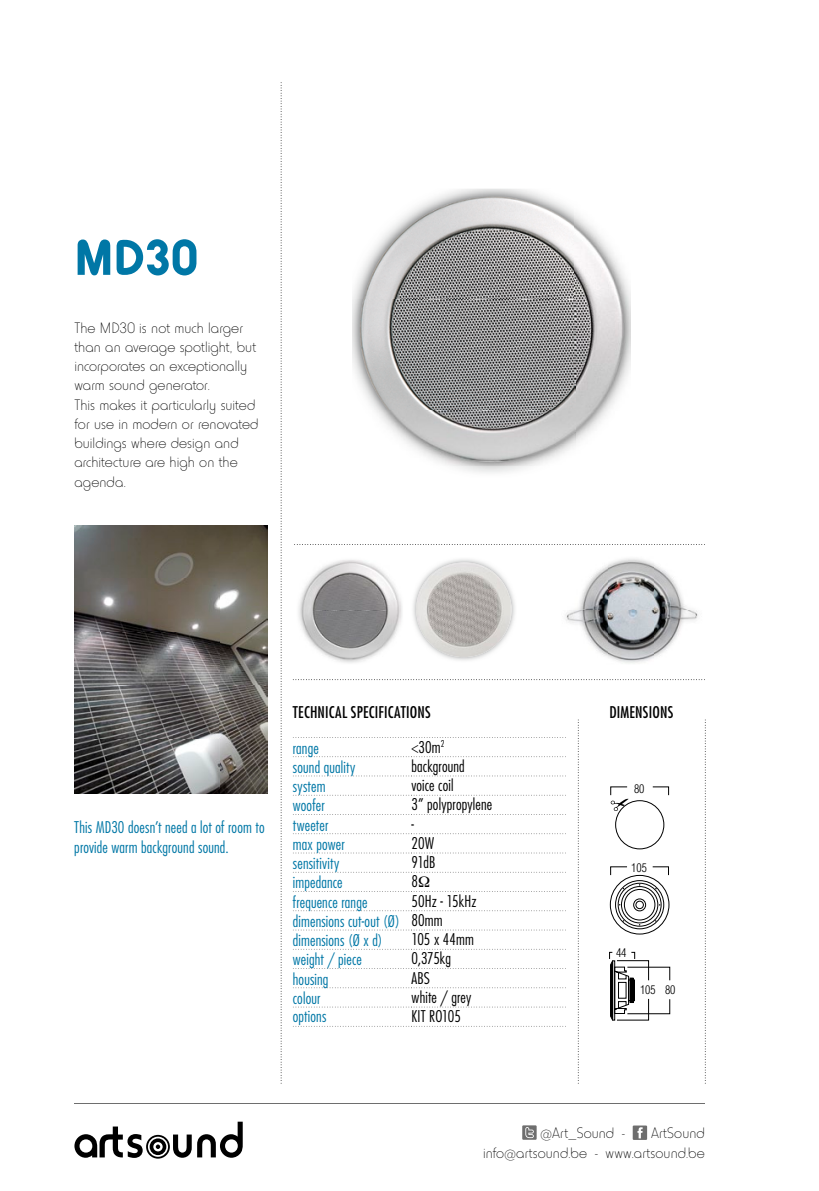
<style>
.page{position:relative;width:819px;height:1191px;background:#fff}
.page>*{position:absolute;margin:0;border:0;box-sizing:border-box;transform-origin:0 0}
.t1{font:700 52.5px "Horatio EF";color:#0077a6}
.t2{font:300 15.75px/19.2px "Horatio EF";letter-spacing:.005em;color:#000;text-align:right}
.t3{font:300 condensed 15.75px/19.8px "Futura";letter-spacing:.01em;color:#0077a6}
.t4{font:300 condensed 15.75px "Futura";letter-spacing:.01em;color:#000}
.t5{font:condensed 15.75px "Futura";letter-spacing:.015em;color:#000}
.t6{font:300 condensed 11.72px "Helvetica";color:#000}
.s1{color:#000}
</style>
<div class="page">
<svg style="left:281px;top:82px;width:1px;height:1001px"></svg>
<svg style="left:294px;top:544px;width:409px;height:1px"></svg>
<svg style="left:293px;top:679px;width:410px;height:1px"></svg>
<svg style="left:577px;top:722px;width:1px;height:359px"></svg>
<svg style="left:704px;top:722px;width:1px;height:359px"></svg>
<img style="left:298px;top:599px;width:104px;height:64px">
<img style="left:299px;top:560px;width:101px;height:101px">
<img style="left:413px;top:559px;width:102px;height:102px">
<img style="left:416px;top:562px;width:95px;height:95px">
<img style="left:565px;top:558px;width:133px;height:105px">
<img style="left:353px;top:244px;width:277px;height:229px">
<img style="left:378px;top:189px;width:228px;height:55px">
<img style="left:352px;top:297px;width:1px;height:66px">
<div style="left:633px;top:898px;width:13px;height:13px;border:1px solid #000;border-radius:50%"></div>
<div style="left:635px;top:901px;width:8px;height:8px;border:1px solid #000;border-radius:50%"></div>
<svg style="left:610px;top:866px;width:59px;height:9px"></svg>
<div style="left:624px;top:889px;width:31px;height:31px;border:1px solid #000;border-radius:50%"></div>
<div style="left:621px;top:886px;width:37px;height:37px;border:1px solid #000;border-radius:50%"></div>
<div style="left:617px;top:883px;width:44px;height:43px;border:1px solid #000;border-radius:50%"></div>
<div style="left:615px;top:880px;width:49px;height:49px;border:1px solid #000;border-radius:50%"></div>
<div style="left:610px;top:875px;width:59px;height:59px;border:1px solid #000;border-radius:50%"></div>
<svg style="left:609px;top:951px;width:61px;height:70px"></svg>
<div style="left:629px;top:977px;width:4px;height:25px;border:1px solid #000"></div>
<div style="left:615px;top:800px;width:49px;height:49px;border:1px solid #000;border-radius:50%"></div>
<svg style="left:610px;top:786px;width:59px;height:25px"></svg>
<hr style="left:74px;top:1103px;width:630px;height:1px;background:#6e6e6e">
<svg style="left:74px;top:1121px;width:169px;height:37px"></svg>
<div style="left:522px;top:1125px;width:14px;height:14px;background:#6e6e6e"></div>
<svg style="left:525px;top:1127px;width:9px;height:11px"></svg>
<div style="left:632px;top:1125px;width:15px;height:15px;background:#6e6e6e"></div>
<svg style="left:637px;top:1127px;width:5px;height:11px"></svg>
<svg style="left:293px;top:756px;width:273px;height:1px"></svg>
<svg style="left:293px;top:775px;width:273px;height:1px"></svg>
<svg style="left:293px;top:794px;width:273px;height:1px"></svg>
<svg style="left:293px;top:814px;width:273px;height:1px"></svg>
<svg style="left:293px;top:833px;width:273px;height:1px"></svg>
<svg style="left:293px;top:852px;width:273px;height:1px"></svg>
<svg style="left:293px;top:910px;width:273px;height:1px"></svg>
<svg style="left:293px;top:929px;width:273px;height:1px"></svg>
<svg style="left:293px;top:968px;width:273px;height:1px"></svg>
<svg style="left:293px;top:987px;width:273px;height:1px"></svg>
<svg style="left:293px;top:1006px;width:273px;height:1px"></svg>
<svg style="left:293px;top:737px;width:273px;height:1px"></svg>
<svg style="left:293px;top:1026px;width:273px;height:1px"></svg>
<img style="left:74px;top:525px;width:194px;height:268px">
<svg style="left:293px;top:872px;width:273px;height:20px"></svg>
<h1 class="t1" style="left:74px;top:228px;width:125px">MD30</h1>
<p class="t2" style="left:74px;top:318px;width:186px;text-align:left">The MD30 is not much larger than an average spotlight, but incorporates an exceptionally warm sound generator.<br>This makes it particularly suited for use in modern or renovated buildings where design and architecture are high on the agenda.</p>
<p class="t3" style="left:74px;top:817px;width:192px;line-height:19.2px">This MD30 doesn’t need a lot of room to provide warm background sound.</p>
<p class="t5" style="left:293px;top:702px;width:139px">TECHNICAL SPECIFICATIONS</p>
<p class="t5" style="left:609px;top:702px;width:65px">DIMENSIONS</p>
<p class="t3" style="left:293px;top:737px;width:28px">range</p>
<p class="t4" style="left:411px;top:737px;width:35px">&lt;30m<sup>2</sup></p>
<p class="t3" style="left:293px;top:757px;width:64px">sound quality</p>
<p class="t4" style="left:411px;top:756px;width:55px">background</p>
<p class="t3" style="left:293px;top:776px;width:34px">system</p>
<p class="t4" style="left:411px;top:775px;width:44px">voice coil</p>
<p class="t3" style="left:293px;top:795px;width:33px">woofer</p>
<p class="t4" style="left:411px;top:794px;width:82px">3” polypropylene</p>
<p class="t3" style="left:293px;top:814px;width:37px">tweeter</p>
<p class="t4" style="left:411px;top:814px;width:4px">-</p>
<p class="t3" style="left:293px;top:834px;width:53px">max power</p>
<p class="t4" style="left:411px;top:833px;width:24px">20W</p>
<p class="t3" style="left:293px;top:853px;width:48px">sensitivity</p>
<p class="t4" style="left:411px;top:852px;width:25px">91dB</p>
<p class="t3" style="left:293px;top:872px;width:51px">impedance</p>
<p class="t4" style="left:411px;top:871px;width:8px">8</p>
<p class="t3" style="left:293px;top:891px;width:76px">frequence range</p>
<p class="t3" style="left:293px;top:890px;width:185px;text-indent:119px"><span class="s1">50Hz - 15kHz </span>dimensions cut-out (Ø) <span class="s1">80mm </span>dimensions (Ø x d)</p>
<p class="t4" style="left:411px;top:929px;width:64px">105 x 44mm</p>
<p class="t3" style="left:293px;top:949px;width:71px">weight / piece</p>
<p class="t4" style="left:411px;top:948px;width:41px">0,375kg</p>
<p class="t3" style="left:293px;top:968px;width:37px">housing</p>
<p class="t4" style="left:411px;top:968px;width:20px">ABS</p>
<p class="t3" style="left:293px;top:987px;width:29px">colour</p>
<p class="t4" style="left:411px;top:987px;width:61px">white / grey</p>
<p class="t3" style="left:293px;top:1006px;width:35px">options</p>
<p class="t4" style="left:411px;top:1006px;width:51px">KIT RO105</p>
<p class="t6" style="left:634px;top:781px;width:12px">80</p>
<p class="t6" style="left:631px;top:860px;width:17px">105</p>
<p class="t6" style="left:616px;top:946px;width:12px">44</p>
<p class="t6" style="left:640px;top:982px;width:37px">105 80</p>
<p class="t2" style="left:483px;top:1123px;width:223px;line-height:19.9px">ArtSound<br>info@artsound.be - www.artsound.be</p>
<p class="t2" style="left:540px;top:1123px;width:86px">@Art_Sound -</p>
</div>
